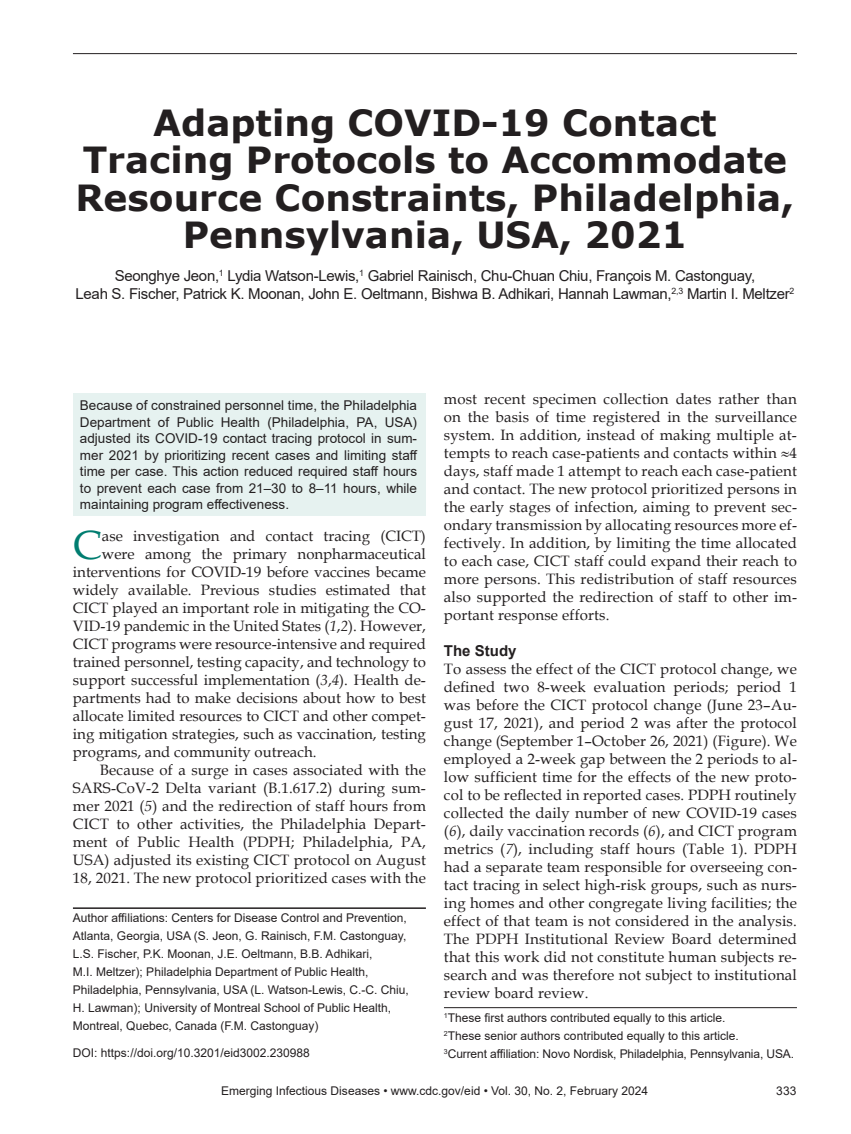
<style>
.page{position:relative;width:851px;height:1134px;background:#fff}
.page>*{position:absolute;margin:0;border:0;box-sizing:border-box;transform-origin:0 0}
.t1{font:40.8px "Book Antiqua";color:#007d70}
.t2{font:700 36px/37.5px "Verdana";color:#231f20;text-align:center}
.t3{font:15px/18px "Book Antiqua";color:#231f20;text-align:justify}
.t4{font:15px/18px "Arial";letter-spacing:-.02em;color:#231f20;text-align:center}
.t5{font:700 15px "Arial";color:#231f20}
.t6{font:13.5px/16.5px "Arial";color:#231f20;text-align:justify}
.t7{font:12px/18px "Arial";color:#231f20}
.s1{font-style:italic}
</style>
<div class="page">
<hr style="left:73px;top:53px;width:723px;height:1px;background:#231f20">
<hr style="left:73px;top:907px;width:353px;height:2px;background:#231f20">
<div style="left:73px;top:393px;width:353px;height:123px;background:#e6f2f0"></div>
<hr style="left:444px;top:1007px;width:353px;height:1px;background:#231f20">
<h2 class="t2" style="left:75px;top:103px;width:720px">Adapting COVID-19 Contact<br>Tracing Protocols to Accommodate<br>Resource Constraints, Philadelphia,<br>Pennsylvania, USA, 2021</h2>
<p class="t4" style="left:76px;top:267px;width:720px">Seonghye Jeon,<sup>1</sup> Lydia Watson-Lewis,<sup>1</sup> Gabriel Rainisch, Chu-Chuan Chiu, François M. Castonguay,<br>Leah S. Fischer, Patrick K. Moonan, John E. Oeltmann, Bishwa B. Adhikari, Hannah Lawman,<sup>2,3</sup> Martin I. Meltzer<sup>2</sup></p>
<p class="t6" style="left:80px;top:397px;width:339px">Because of constrained personnel time, the Philadelphia Department of Public Health (Philadelphia, PA, USA) adjusted its COVID-19 contact tracing protocol in sum&shy;mer 2021 by prioritizing recent cases and limiting staff time per case. This action reduced required staff hours to prevent each case from 21–30 to 8–11 hours, while maintaining program effectiveness.</p>
<h1 class="t1" style="left:73px;top:516px;width:30px">C</h1>
<p class="t3" style="left:102px;top:526px;width:325px">ase investigation and contact tracing (CICT)</p>
<p class="t3" style="left:102px;top:544px;width:325px">were among the primary nonpharmaceutical</p>
<p class="t3" style="left:73px;top:562px;width:354px">interventions for COVID-19 before vaccines became</p>
<p class="t3" style="left:73px;top:580px;width:354px">widely available. Previous studies estimated that</p>
<p class="t3" style="left:73px;top:598px;width:354px">CICT played an important role in mitigating the CO-</p>
<p class="t3" style="left:73px;top:616px;width:354px">VID-19 pandemic in the United States (<span class="s1">1</span>,<span class="s1">2</span>). However,</p>
<p class="t3" style="left:73px;top:634px;width:354px">CICT programs were resource-intensive and required</p>
<p class="t3" style="left:73px;top:652px;width:354px">trained personnel, testing capacity, and technology to</p>
<p class="t3" style="left:73px;top:670px;width:354px">support successful implementation (<span class="s1">3</span>,<span class="s1">4</span>). Health de-</p>
<p class="t3" style="left:73px;top:688px;width:354px">partments had to make decisions about how to best</p>
<p class="t3" style="left:73px;top:706px;width:354px">allocate limited resources to CICT and other compet-</p>
<p class="t3" style="left:73px;top:724px;width:354px">ing mitigation strategies, such as vaccination, testing</p>
<p class="t3" style="left:73px;top:742px;width:245px">programs, and community outreach.</p>
<p class="t3" style="left:100px;top:760px;width:327px">Because of a surge in cases associated with the</p>
<p class="t3" style="left:73px;top:778px;width:354px">SARS-CoV-2 Delta variant (B.1.617.2) during sum-</p>
<p class="t3" style="left:73px;top:796px;width:354px">mer 2021 (<span class="s1">5</span>) and the redirection of staff hours from</p>
<p class="t3" style="left:73px;top:814px;width:354px">CICT to other activities, the Philadelphia Depart-</p>
<p class="t3" style="left:73px;top:832px;width:354px">ment of Public Health (PDPH; Philadelphia, PA,</p>
<p class="t3" style="left:73px;top:850px;width:354px">USA) adjusted its existing CICT protocol on August</p>
<p class="t3" style="left:73px;top:868px;width:354px">18, 2021. The new protocol prioritized cases with the</p>
<p class="t7" style="left:73px;top:909px;width:337px">Author affiliations: Centers for Disease Control and Prevention, Atlanta, Georgia, USA (S. Jeon, G. Rainisch, F.M. Castonguay, L.S. Fischer, P.K. Moonan, J.E. Oeltmann, B.B. Adhikari,<br>M.I. Meltzer); Philadelphia Department of Public Health, Philadelphia, Pennsylvania, USA (L. Watson-Lewis, C.-C. Chiu, H. Lawman); University of Montreal School of Public Health, Montreal, Quebec, Canada (F.M. Castonguay)</p>
<p class="t7" style="left:73px;top:1044px;width:238px">DOI: https://doi.org/10.3201/eid3002.230988</p>
<p class="t3" style="left:444px;top:390px;width:354px">most recent specimen collection dates rather than on the basis of time registered in the surveillance system. In addition, instead of making multiple at&shy;tempts to reach case-patients and contacts within ≈4 days, staff made 1 attempt to reach each case-patient and contact. The new protocol prioritized persons in the early stages of infection, aiming to prevent sec&shy;ondary transmission by allocating resources more ef&shy;fectively. In addition, by limiting the time allocated to each case, CICT staff could expand their reach to more persons. This redistribution of staff resources also supported the redirection of staff to other im&shy;portant response efforts.</p>
<p class="t5" style="left:444px;top:640px;width:74px">The Study</p>
<p class="t3" style="left:444px;top:660px;width:354px">To assess the effect of the CICT protocol change, we defined two 8-week evaluation periods; period 1 was before the CICT protocol change (June 23–Au&shy;gust 17, 2021), and period 2 was after the protocol change (September 1–October 26, 2021) (Figure). We employed a 2-week gap between the 2 periods to al&shy;low sufficient time for the effects of the new proto&shy;col to be reflected in reported cases. PDPH routinely collected the daily number of new COVID-19 cases (<span class="s1">6</span>), daily vaccination records (<span class="s1">6</span>), and CICT program metrics (<span class="s1">7</span>), including staff hours (Table 1). PDPH had a separate team responsible for overseeing con&shy;tact tracing in select high-risk groups, such as nurs&shy;ing homes and other congregate living facilities; the effect of that team is not considered in the analysis.<br>The PDPH Institutional Review Board determined that this work did not constitute human subjects re&shy;search and was therefore not subject to institutional review board review.</p>
<p class="t7" style="left:444px;top:1008px;width:351px"><sup>1</sup>These first authors contributed equally to this article.<br><sup>2</sup>These senior authors contributed equally to this article.<br><sup>3</sup>Current affiliation: Novo Nordisk, Philadelphia, Pennsylvania, USA.</p>
<p class="t7" style="left:221px;top:1082px;width:428px">Emerging Infectious Diseases • www.cdc.gov/eid • Vol. 30, No. 2, February 2024</p>
<p class="t7" style="left:776px;top:1082px;width:22px">333</p>
</div>
